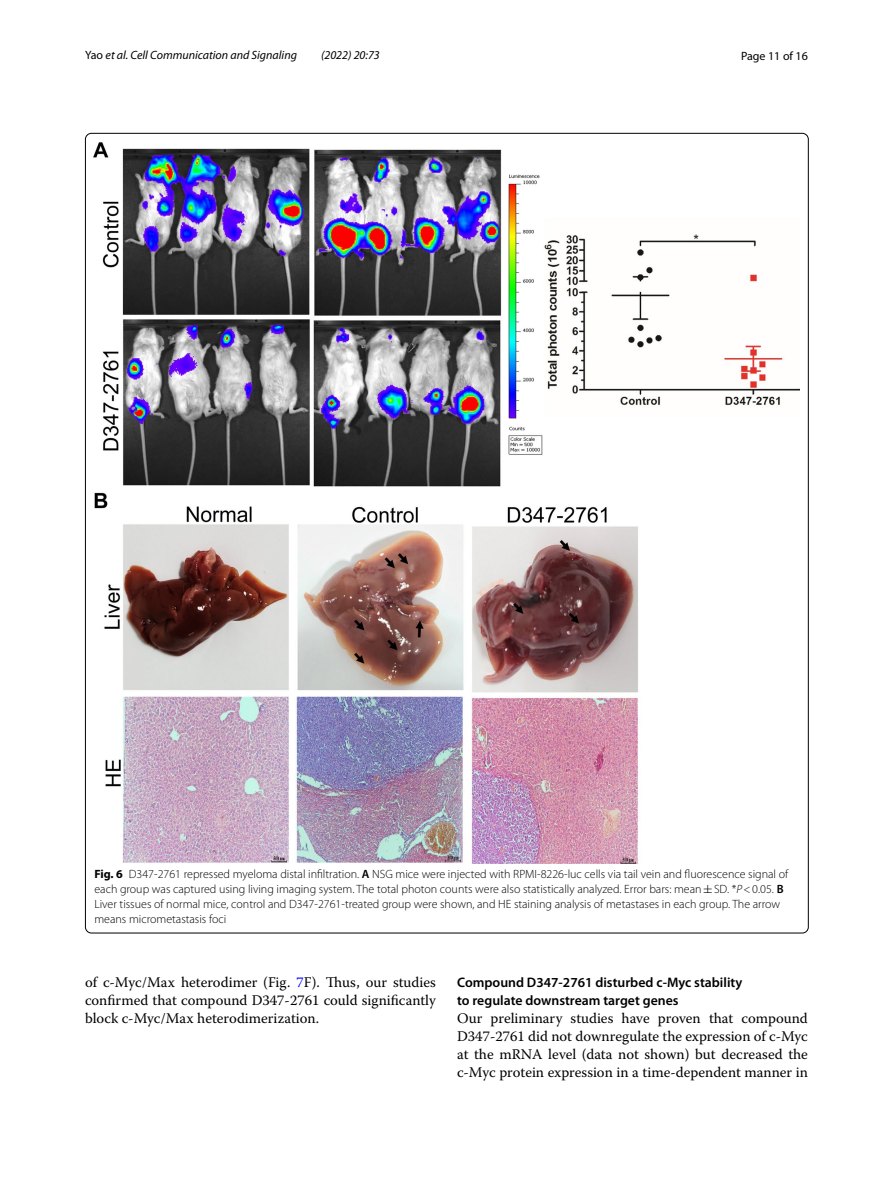
<style>
.page{position:relative;width:893px;height:1187px;background:#fff}
.page>*{position:absolute;margin:0;border:0;box-sizing:border-box;transform-origin:0 0}
.t1{font:14.7px/18px "Warnock Pro";color:#000;text-align:justify}
.t2{font:600 13.8px/18px "Myriad Pro";color:#000}
.t3{font:300 12px/15px "Myriad Pro";color:#000}
.t4{font:italic 12px "Myriad Pro";color:#000}
.t5{font:12px "Myriad Pro";color:#000}
.s1{font-style:normal}
.s2{font-weight:700}
.s3{font-weight:600}
.s4{font-family:"MTSY";font-weight:400}
.s5{font-style:italic}
.s6{color:#00f}
</style>
<div class="page">
<img style="left:94px;top:142px;width:706px;height:721px">
<p class="t4" style="left:85px;top:48px;width:213px"><span class="s1">Yao</span> et al. Cell Communication and Signaling</p>
<p class="t4" style="left:321px;top:48px;width:60px">(2022) 20:73</p>
<p class="t5" style="left:741px;top:48px;width:68px">Page 11 of 16</p>
<p class="t3" style="left:94px;top:867px;width:695px"><span class="s2">Fig. 6</span> D347-2761 repressed myeloma distal infiltration. <span class="s3">A</span> NSG mice were injected with RPMI-8226-luc cells via tail vein and fluorescence signal of each group was captured using living imaging system. The total photon counts were also statistically analyzed. Error bars: mean<span class="s4">±</span>SD. *<span class="s5">P</span>&lt;0.05. <span class="s3">B </span>Liver tissues of normal mice, control and D347-2761-treated group were shown, and HE staining analysis of metastases in each group. The arrow means micrometastasis foci</p>
<p class="t1" style="left:85px;top:972px;width:352px">of c-Myc/Max heterodimer (Fig. <span class="s6">7</span>F). Thus, our studies confirmed that compound D347-2761 could significantly block c-Myc/Max heterodimerization.</p>
<p class="t2" style="left:457px;top:972px;width:287px">Compound D347‑2761 disturbed c‑Myc stability to regulate downstream target genes</p>
<p class="t1" style="left:457px;top:1008px;width:352px">Our preliminary studies have proven that compound D347-2761 did not downregulate the expression of c-Myc at the mRNA level (data not shown) but decreased the c-Myc protein expression in a time-dependent manner in</p>
</div>
